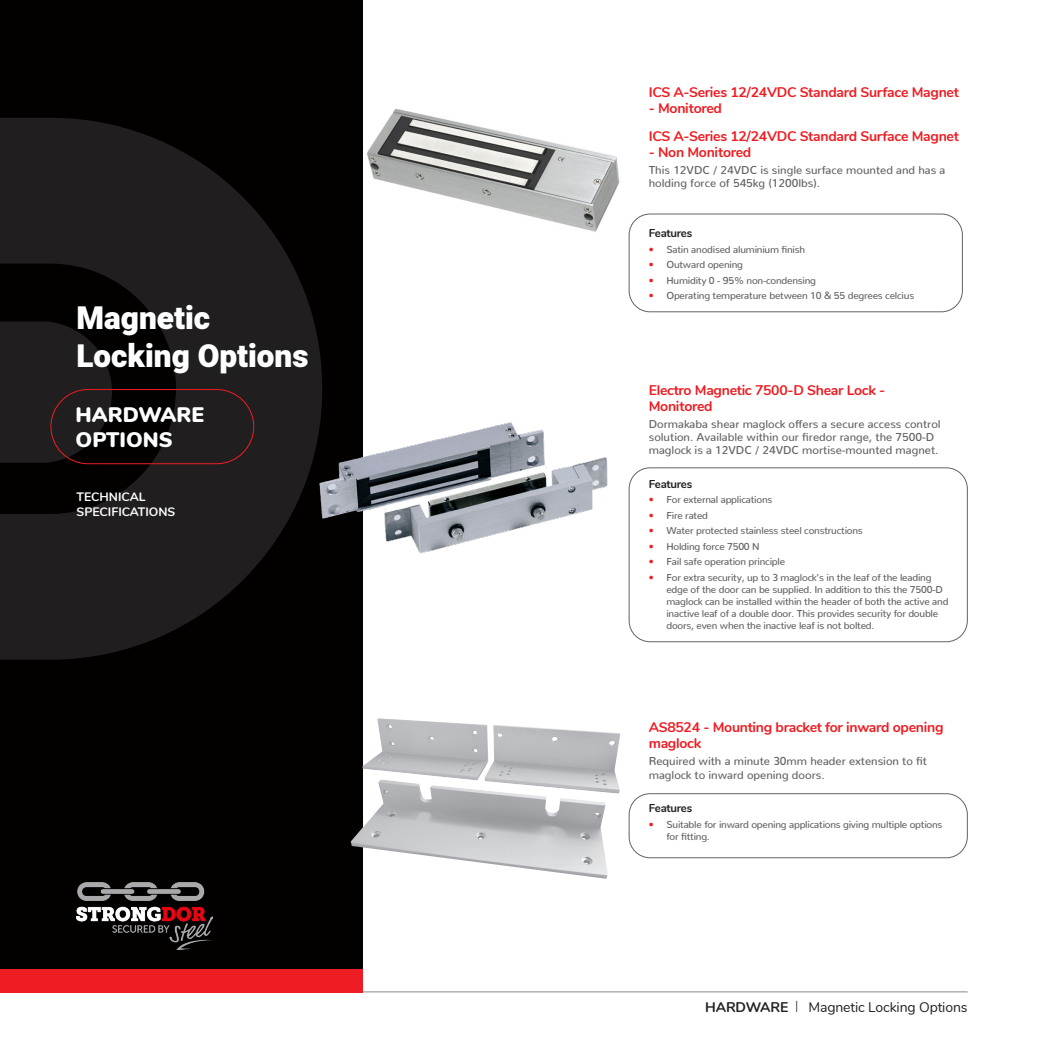
<style>
.page{position:relative;width:1042px;height:1042px;background:#fff}
.page>*{position:absolute;margin:0;border:0;box-sizing:border-box;transform-origin:0 0}
.t1{font:900 31.5px "Heebo";color:#fff}
.t2{font:900 21px/25.2px "Nunito";color:#fff}
.Blue_Heading{font:700 14px/15.8px "Nunito";letter-spacing:-.02em;color:#ee1d23}
.t3{font:14px "Nunito";letter-spacing:-.01em;color:#231f20}
.t4{font:700 12.25px/15.8px "Nunito";color:#fff}
.Grey_text{font:500 11.38px/13.1px "Nunito";color:#636366}
.Grey_text-2{font:700 11.38px "Nunito";letter-spacing:-.02em;color:#231f20}
.Grey_text-3{font:500 9.97px/11.9px "Nunito";letter-spacing:-.02em;color:#636366}
.s1{color:#ee1d23}
.s2{font-weight:700}
.s3{font-family:"Myriad Pro";font-weight:300;font-size:15.75px}
</style>
<div class="page">
<hr style="left:1041px;top:0;width:1px;height:991px;background:#030000">
<svg style="left:1041px;top:969px;width:1px;height:22px"></svg>
<img style="left:362px;top:79px;width:258px;height:164px">
<hr style="left:0;top:991px;width:967px;height:1px;background:#a4a5a9">
<div style="left:0;top:0;width:362px;height:991px;background:#030000"></div>
<svg style="left:0;top:118px;width:321px;height:542px;fill:#201e1f"></svg>
<div style="left:50px;top:389px;width:204px;height:75px;border:1px solid #ee1d23;border-radius:37px"></div>
<div style="left:0;top:969px;width:362px;height:23px;background:#ee1d23"></div>
<img style="left:76px;top:882px;width:136px;height:67px">
<img style="left:309px;top:365px;width:299px;height:234px">
<img style="left:351px;top:718px;width:269px;height:161px">
<div style="left:629px;top:467px;width:338px;height:175px;border:1px solid #636366;border-radius:21px"></div>
<div style="left:629px;top:793px;width:338px;height:65px;border:1px solid #636366;border-radius:21px"></div>
<div style="left:629px;top:214px;width:333px;height:98px;border:1px solid #636366;border-radius:21px"></div>
<p class="t1" style="left:77px;top:296px;width:135px">Magnetic</p>
<p class="t1" style="left:77px;top:334px;width:233px">Locking Options</p>
<p class="t2" style="left:76px;top:400px;width:130px">HARDWARE<br>OPTIONS</p>
<p class="t4" style="left:77px;top:488px;width:100px">TECHNICAL<br>SPECIFICATIONS</p>
<p class="Blue_Heading" style="left:649px;top:84px;width:312px">ICS A-Series 12/24VDC Standard Surface Magnet</p>
<p class="Blue_Heading" style="left:649px;top:99px;width:75px">- Monitored</p>
<p class="Blue_Heading" style="left:649px;top:127px;width:312px">ICS A-Series 12/24VDC Standard Surface Magnet</p>
<p class="Blue_Heading" style="left:649px;top:143px;width:104px">- Non Monitored</p>
<p class="Grey_text" style="left:649px;top:162px;width:298px">This 12VDC / 24VDC is single surface mounted and has a holding force of 545kg (1200lbs).</p>
<p class="Grey_text-2" style="left:649px;top:225px;width:45px">Features</p>
<p class="Grey_text-3" style="left:649px;top:242px;width:158px"><span class="s1">•</span> Satin anodised aluminium finish</p>
<p class="Grey_text-3" style="left:649px;top:258px;width:96px"><span class="s1">•</span> Outward opening</p>
<p class="Grey_text-3" style="left:649px;top:273px;width:169px"><span class="s1">•</span> Humidity 0 - 95% non-condensing</p>
<p class="Grey_text-3" style="left:649px;top:289px;width:267px"><span class="s1">•</span> Operating temperature between 10 &amp; 55 degrees celcius</p>
<p class="Blue_Heading" style="left:649px;top:381px;width:238px">Electro Magnetic 7500-D Shear Lock -<br>Monitored</p>
<p class="Grey_text" style="left:649px;top:416px;width:293px">Dormakaba shear maglock offers a secure access control solution. Available within our firedor range, the 7500-D maglock is a 12VDC / 24VDC mortise-mounted magnet.</p>
<p class="Grey_text-2" style="left:649px;top:475px;width:45px">Features</p>
<p class="Grey_text-3" style="left:649px;top:493px;width:125px"><span class="s1">•</span> For external applications</p>
<p class="Grey_text-3" style="left:649px;top:508px;width:61px"><span class="s1">•</span> Fire rated</p>
<p class="Grey_text-3" style="left:649px;top:524px;width:216px"><span class="s1">•</span> Water protected stainless steel constructions</p>
<p class="Grey_text-3" style="left:649px;top:539px;width:112px"><span class="s1">•</span> Holding force 7500 N</p>
<p class="Grey_text-3" style="left:649px;top:555px;width:138px"><span class="s1">•</span> Fail safe operation principle</p>
<p class="Grey_text-3" style="left:666px;top:570px;width:284px;text-indent:-18px"><span class="s1">•</span> For extra security, up to 3 maglock’s in the leaf of the leading edge of the door can be supplied. In addition to this the 7500-D maglock can be installed within the header of both the active and inactive leaf of a double door. This provides security for double doors, even when the inactive leaf is not bolted.</p>
<p class="Blue_Heading" style="left:649px;top:719px;width:296px">AS8524 - Mounting bracket for inward opening maglock</p>
<p class="Grey_text" style="left:649px;top:753px;width:280px">Required with a minute 30mm header extension to fit maglock to inward opening doors.</p>
<p class="Grey_text-2" style="left:649px;top:800px;width:45px">Features</p>
<p class="Grey_text-3" style="left:666px;top:817px;width:277px;text-indent:-18px"><span class="s1">•</span> Suitable for inward opening applications giving multiple options for fitting.</p>
<p class="t3" style="left:705px;top:996px;width:264px"><span class="s2">HARDWARE</span> <span class="s3">l</span> Magnetic Locking Options</p>
</div>
